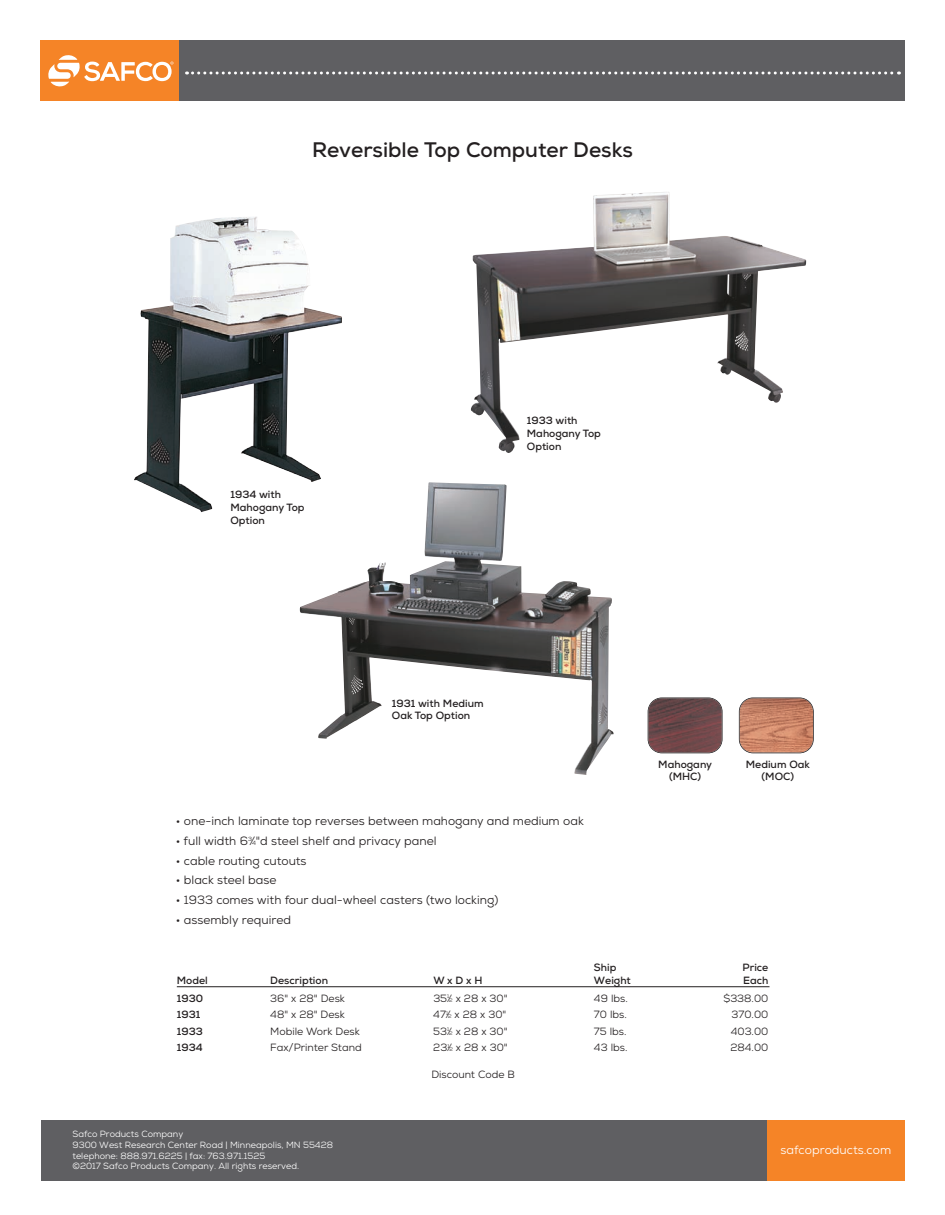
<style>
.page{position:relative;width:945px;height:1215px;background:#fff}
.page>*{position:absolute;margin:0;border:0;box-sizing:border-box;transform-origin:0 0}
.t1{font:700 21px "Nexa";color:#231f20}
.t2{font:12px "Nexa";color:#231f20}
.t3{font:12px "Nexa";color:#fff}
.t4{font:10.5px "Nexa";color:#231f20}
.t5{font:700 10.5px/12.6px "Nexa";color:#231f20}
.t6{font:9px/10.8px "Nexa";color:#fff}
.s1{font-size:6px}
.s2{font-size:5.25px}
</style>
<div class="page">
<div style="left:40px;top:40px;width:139px;height:61px;background:#f58427"></div>
<div style="left:179px;top:40px;width:725px;height:61px;background:#5f5f62"></div>
<svg style="left:187px;top:72px;width:712px;height:2px"></svg>
<div style="left:766px;top:1120px;width:139px;height:60px;background:#f58427"></div>
<div style="left:41px;top:1120px;width:725px;height:60px;background:#5f5f62"></div>
<svg style="left:48px;top:55px;width:125px;height:32px"></svg>
<img style="left:134px;top:217px;width:208px;height:295px">
<img style="left:300px;top:482px;width:314px;height:293px">
<hr style="left:177px;top:986px;width:593px;height:1px;background:#231f20">
<img style="left:471px;top:192px;width:335px;height:261px">
<img style="left:648px;top:698px;width:74px;height:55px">
<div style="left:648px;top:698px;width:75px;height:55px;border:2px solid #231f20;border-radius:14px"></div>
<img style="left:740px;top:698px;width:73px;height:55px">
<div style="left:739px;top:698px;width:75px;height:55px;border:2px solid #231f20;border-radius:14px"></div>
<h1 class="t1" style="left:312px;top:143px;width:322px">Reversible Top Computer Desks</h1>
<p class="t5" style="left:231px;top:490px;width:76px">1934 with<br>Mahogany Top<br>Option</p>
<p class="t5" style="left:527px;top:416px;width:76px">1933 with<br>Mahogany Top<br>Option</p>
<p class="t5" style="left:392px;top:698px;width:93px">1931 with Medium<br>Oak Top Option</p>
<p class="t2" style="left:176px;top:817px;width:410px">• one-inch laminate top reverses between mahogany and medium oak</p>
<p class="t2" style="left:176px;top:836px;width:262px">• full width 6<sup>3</sup>⁄<span class="s1">4</span>"d steel shelf and privacy panel</p>
<p class="t2" style="left:176px;top:856px;width:132px">• cable routing cutouts</p>
<p class="t2" style="left:176px;top:876px;width:102px">• black steel base</p>
<p class="t2" style="left:176px;top:896px;width:324px">• 1933 comes with four dual-wheel casters (two locking)</p>
<p class="t2" style="left:176px;top:916px;width:117px">• assembly required</p>
<p class="t5" style="left:658px;top:759px;width:55px;text-align:center">Mahogany (MHC)</p>
<p class="t5" style="left:746px;top:759px;width:66px;text-align:center">Medium Oak (MOC)</p>
<p class="t5" style="left:594px;top:962px;width:24px">Ship</p>
<p class="t5" style="left:743px;top:962px;width:27px">Price</p>
<p class="t5" style="left:177px;top:975px;width:33px">Model</p>
<p class="t5" style="left:270px;top:975px;width:59px">Description</p>
<p class="t5" style="left:433px;top:975px;width:51px">WxDxH</p>
<p class="t5" style="left:594px;top:975px;width:38px">Weight</p>
<p class="t5" style="left:743px;top:975px;width:27px">Each</p>
<p class="t5" style="left:177px;top:993px;width:28px">1930</p>
<p class="t4" style="left:270px;top:994px;width:76px">36" x 28" Desk</p>
<p class="t4" style="left:433px;top:994px;width:76px">35<sup>1</sup>⁄<span class="s2">2</span> x 28 x 30"</p>
<p class="t4" style="left:594px;top:994px;width:35px">49 lbs.</p>
<p class="t4" style="left:723px;top:994px;width:46px">$338.00</p>
<p class="t5" style="left:177px;top:1009px;width:25px">1931</p>
<p class="t4" style="left:270px;top:1011px;width:76px">48" x 28" Desk</p>
<p class="t4" style="left:433px;top:1011px;width:75px">47<sup>1</sup>⁄<span class="s2">2</span> x 28 x 30"</p>
<p class="t4" style="left:594px;top:1011px;width:34px">70 lbs.</p>
<p class="t4" style="left:732px;top:1011px;width:38px">370.00</p>
<p class="t5" style="left:177px;top:1026px;width:28px">1933</p>
<p class="t4" style="left:270px;top:1027px;width:91px">Mobile Work Desk</p>
<p class="t4" style="left:433px;top:1027px;width:76px">53<sup>1</sup>⁄<span class="s2">2</span> x 28 x 30"</p>
<p class="t4" style="left:594px;top:1027px;width:34px">75 lbs.</p>
<p class="t4" style="left:731px;top:1027px;width:39px">403.00</p>
<p class="t5" style="left:177px;top:1042px;width:27px">1934</p>
<p class="t4" style="left:270px;top:1044px;width:93px">Fax/Printer Stand</p>
<p class="t4" style="left:433px;top:1044px;width:76px">23<sup>1</sup>⁄<span class="s2">2</span> x 28 x 30"</p>
<p class="t4" style="left:594px;top:1044px;width:35px">43 lbs.</p>
<p class="t4" style="left:730px;top:1044px;width:39px">284.00</p>
<p class="t4" style="left:431px;top:1071px;width:85px">Discount Code B</p>
<p class="t6" style="left:72px;top:1129px;width:262px">Safco Products Company<br>9300 West Research Center Road | Minneapolis, MN 55428 telephone: 888.971.6225 | fax: 763.971.1525<br>©2017 Safco Products Company. All rights reserved.</p>
<p class="t3" style="left:780px;top:1146px;width:112px">safcoproducts.com</p>
</div>
